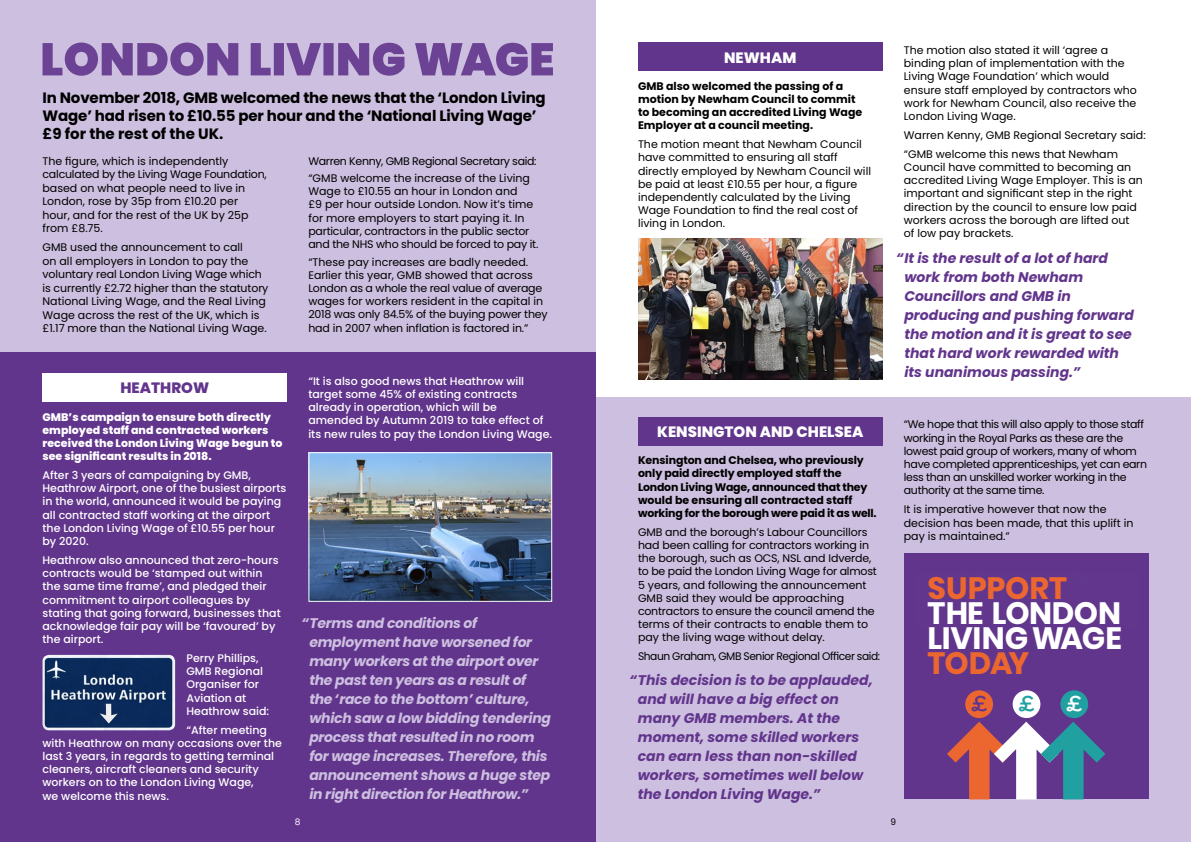
<style>
.page{position:relative;width:1191px;height:842px;background:#fff}
.page>*{position:absolute;margin:0;border:0;box-sizing:border-box;transform-origin:0 0}
.t1{font:700 30.8px/25.2px "Poppins";letter-spacing:-.01em;color:#fff}
.t2{font:700 30.8px "Poppins";letter-spacing:-.005em;color:#ec6730}
.t3{font:22.4px "Knockout HTF32 Junior Cruiserwt";color:#62358c}
.t4{font:22.4px "Knockout HTF32 Junior Cruiserwt";color:#21a0a2}
.t5{font:22.4px "Knockout HTF32 Junior Cruiserwt";color:#fff}
.t6{font:700 15px/18px "Poppins";letter-spacing:-.01em;color:#000}
.t7{font:800 15px "Poppins";color:#fff}
.t8{font:800 15px "Poppins";color:#62358c}
.t9{font:italic 700 14px/19px "Poppins";color:#62358c}
.t10{font:italic 700 14px/19px "Poppins";letter-spacing:-.02em;color:#ccbfdf}
.t11{font:11px/13.2px "Poppins";color:#000}
.t12{font:500 11px/13.2px "Poppins";color:#fff}
.t13{font:700 11px/13.2px "Poppins";color:#000}
.t14{font:11px/13.2px "Poppins";letter-spacing:-.03em;color:#000}
.t15{font:800 11px/13.2px "Poppins";color:#fff}
.t16{font:11px "Poppins";letter-spacing:-.04em;color:#000}
.t17{font:9px "Poppins";color:#000}
.t18{font:9px "Poppins";color:#fff}
</style>
<div class="page">
<div style="left:595px;top:398px;width:596px;height:444px;background:#ccbfdf"></div>
<div style="left:0;top:0;width:595px;height:363px;background:#ccbfdf"></div>
<div style="left:0;top:353px;width:595px;height:489px;background:#62358c"></div>
<div style="left:43px;top:373px;width:244px;height:29px;background:#fff"></div>
<img style="left:310px;top:454px;width:240px;height:146px">
<div style="left:308px;top:452px;width:244px;height:150px;border:1px solid #fff"></div>
<img style="left:43px;top:655px;width:132px;height:75px">
<div style="left:638px;top:43px;width:244px;height:28px;background:#62358c"></div>
<img style="left:638px;top:239px;width:244px;height:141px">
<div style="left:638px;top:417px;width:244px;height:28px;background:#62358c"></div>
<div style="left:906px;top:553px;width:239px;height:246px;background:#62358c"></div>
<div style="left:965px;top:690px;width:28px;height:28px;background:#ec6730;border-radius:50%"></div>
<div style="left:1060px;top:690px;width:28px;height:28px;background:#21a0a2;border-radius:50%"></div>
<div style="left:1012px;top:690px;width:28px;height:28px;background:#fff;border-radius:50%"></div>
<svg style="left:947px;top:722px;width:158px;height:77px"></svg>
<svg style="left:964px;top:574px;width:17px;height:9px"></svg>
<svg style="left:1072px;top:573px;width:17px;height:10px"></svg>
<div style="left:904px;top:553px;width:244px;height:20px;background:#62358c"></div>
<svg style="left:43px;top:43px;width:510px;height:33px"></svg>
<h3 class="t6" style="left:43px;top:89px;width:505px">In November 2018, GMB welcomed the news that the ‘London Living<br>Wage’ had risen to £10.55 per hour and the ‘National Living Wage’ £9 for the rest of the UK.</h3>
<p class="t11" style="left:43px;top:154px;width:226px;line-height:13.5px">The figure, which is independently calculated by the Living Wage Foundation, based on what people need to live in<br>London, rose by 35p from £10.20 per hour, and for the rest of the UK by 25p from £8.75.</p>
<p class="t11" style="left:43px;top:241px;width:227px;line-height:13.5px">GMB used the announcement to call<br>on all employers in London to pay the voluntary real London Living Wage which is currently £2.72 higher than the statutory National Living Wage, and the Real Living Wage across the rest of the UK, which is £1.17 more than the National Living Wage.</p>
<p class="t14" style="left:308px;top:152px;width:230px;line-height:17.5px">Warren Kenny, GMB Regional Secretary said: “GMB welcome the increase of the Living</p>
<p class="t11" style="left:308px;top:185px;width:231px">Wage to £10.55 an hour in London and<br>£9 per hour outside London. Now it’s time for more employers to start paying it. In particular, contractors in the public sector and the NHS who should be forced to pay it.</p>
<p class="t11" style="left:308px;top:255px;width:241px">“These pay increases are badly needed.<br>Earlier this year, GMB showed that across London as a whole the real value of average wages for workers resident in the capital in 2018 was only 84.5% of the buying power they had in 2007 when inflation is factored in.”</p>
<h3 class="t8" style="left:120px;top:379px;width:90px">HEATHROW</h3>
<p class="t15" style="left:43px;top:410px;width:241px">GMB’s campaign to ensure both directly employed staff and contracted workers received the London Living Wage begun to see significant results in 2018.</p>
<p class="t12" style="left:43px;top:469px;width:245px">After 3 years of campaigning by GMB, Heathrow Airport, one of the busiest airports in the world, announced it would be paying all contracted staff working at the airport the London Living Wage of £10.55 per hour by 2020.</p>
<p class="t12" style="left:43px;top:553px;width:240px">Heathrow also announced that zero-hours contracts would be ‘stamped out within the same time frame’, and pledged their commitment to airport colleagues by stating that going forward, businesses that acknowledge fair pay will be ‘favoured’ by the airport.</p>
<p class="t12" style="left:186px;top:652px;width:84px">Perry Phillips,<br>GMB Regional<br>Organiser for<br>Aviation at<br>Heathrow said:</p>
<p class="t12" style="left:43px;top:723px;width:241px;text-indent:144px">“After meeting with Heathrow on many occasions over the last 3 years, in regards to getting terminal cleaners, aircraft cleaners and security workers on to the London Living Wage,<br>we welcome this news.</p>
<p class="t12" style="left:308px;top:374px;width:245px">“It is also good news that Heathrow will target some 45% of existing contracts already in operation, which will be amended by Autumn 2019 to take effect of its new rules to pay the London Living Wage.</p>
<p class="t10" style="left:309px;top:614px;width:243px;text-indent:-7px">“Terms and conditions of employment have worsened for many workers at the airport over the past ten years as a result of the ‘race to the bottom’ culture, which saw a low bidding tendering process that resulted in no room for wage increases. Therefore, this announcement shows a huge step in right direction for Heathrow.”</p>
<p class="t18" style="left:295px;top:817px;width:7px">8</p>
<h3 class="t7" style="left:724px;top:49px;width:74px">NEWHAM</h3>
<p class="t13" style="left:638px;top:79px;width:226px">GMB also welcomed the passing of a motion by Newham Council to commit to becoming an accredited Living Wage Employer at a council meeting.</p>
<p class="t11" style="left:638px;top:138px;width:234px">The motion meant that Newham Council have committed to ensuring all staff directly employed by Newham Council will be paid at least £10.55 per hour, a figure independently calculated by the Living Wage Foundation to find the real cost of living in London.</p>
<p class="t11" style="left:904px;top:44px;width:235px">The motion also stated it will ‘agree a binding plan of implementation with the Living Wage Foundation’ which would ensure staff employed by contractors who work for Newham Council, also receive the London Living Wage.</p>
<p class="t11" style="left:904px;top:126px;width:243px;line-height:18.9px">Warren Kenny, GMB Regional Secretary said: “GMB welcome this news that Newham</p>
<p class="t11" style="left:904px;top:161px;width:240px">Council have committed to becoming an accredited Living Wage Employer. This is an important and significant step in the right direction by the council to ensure low paid workers across the borough are lifted out of low pay brackets.</p>
<p class="t9" style="left:904px;top:248px;width:231px;text-indent:-8px">“It is the result of a lot of hard work from both Newham<br>Councillors and GMB in producing and pushing forward the motion and it is great to see that hard work rewarded with its unanimous passing.”</p>
<h3 class="t7" style="left:657px;top:423px;width:208px">KENSINGTON AND CHELSEA</h3>
<p class="t13" style="left:638px;top:454px;width:240px">Kensington and Chelsea, who previously only paid directly employed staff the London Living Wage, announced that they would be ensuring all contracted staff working for the borough were paid it as well.</p>
<p class="t11" style="left:638px;top:525px;width:240px">GMB and the borough’s Labour Councillors had been calling for contractors working in the borough, such as OCS, NSL and Idverde, to be paid the London Living Wage for almost 5 years, and following the announcement GMB said they would be approaching contractors to ensure the council amend the terms of their contracts to enable them to pay the living wage without delay.</p>
<p class="t16" style="left:638px;top:650px;width:244px">Shaun Graham, GMB Senior Regional Officer said:</p>
<p class="t9" style="left:638px;top:671px;width:236px;text-indent:-8px">“This decision is to be applauded, and will have a big effect on many GMB members. At the moment, some skilled workers can earn less than non-skilled workers, sometimes well below the London Living Wage.”</p>
<p class="t14" style="left:904px;top:418px;width:245px">“We hope that this will also apply to those staff working in the Royal Parks as these are the lowest paid group of workers, many of whom have completed apprenticeships, yet can earn less than an unskilled worker working in the authority at the same time.</p>
<p class="t11" style="left:904px;top:503px;width:231px">It is imperative however that now the decision has been made, that this uplift in pay is maintained.”</p>
<h1 class="t2" style="left:927px;top:570px;width:141px">SUPPORT</h1>
<h1 class="t1" style="left:927px;top:601px;width:196px">THE LONDON<br>LIVINGWAGE</h1>
<h1 class="t2" style="left:927px;top:645px;width:103px">TODAY</h1>
<h2 class="t3" style="left:971px;top:692px;width:18px">£</h2>
<h2 class="t4" style="left:1018px;top:692px;width:18px">£</h2>
<h2 class="t5" style="left:1066px;top:692px;width:18px">£</h2>
<p class="t17" style="left:890px;top:817px;width:7px">9</p>
</div>
